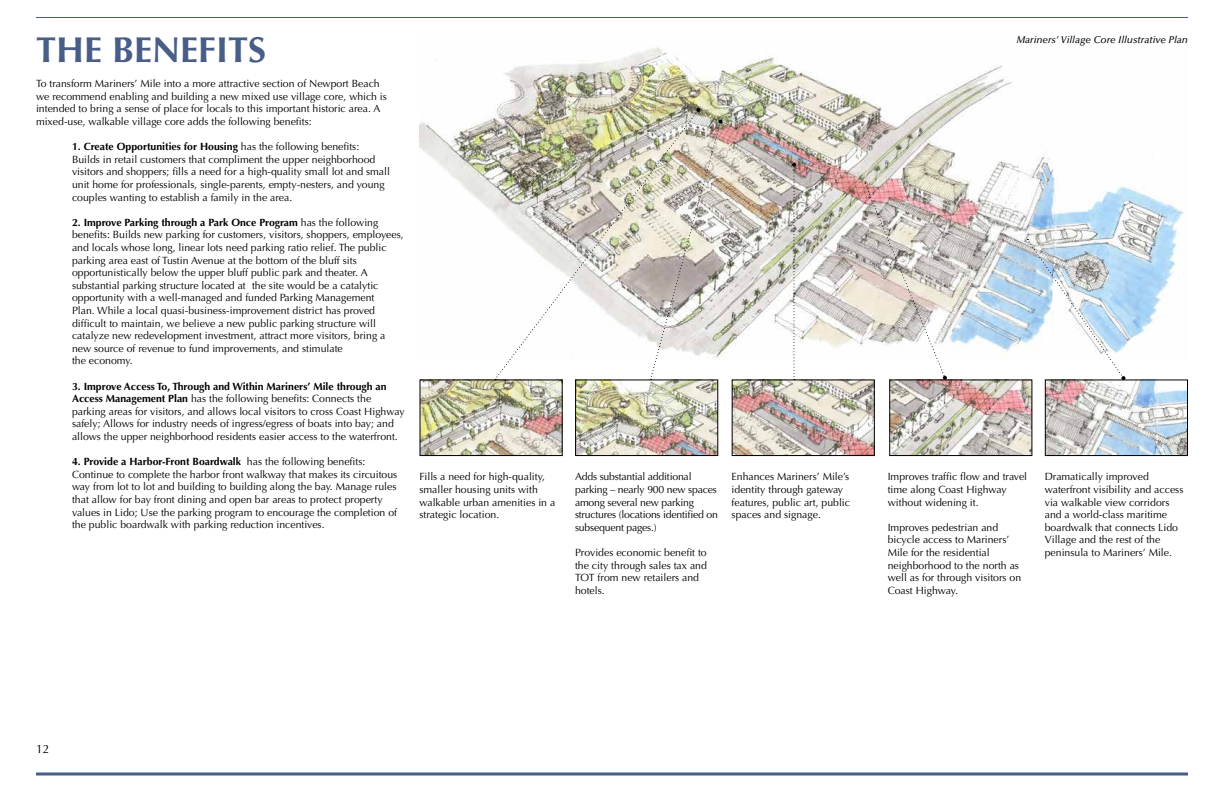
<style>
.page{position:relative;width:1224px;height:792px;background:#fff}
.page>*{position:absolute;margin:0;border:0;box-sizing:border-box;transform-origin:0 0}
.t1{font:700 36px "Optima LT Std";color:#485e88}
.t2{font:12px "Optima LT Std";color:#000}
.t3{font:10.5px/12.6px "Optima LT Std";color:#000}
.t4{font:10.5px/12.6px "Optima LT Std";letter-spacing:-.02em;color:#000}
.t5{font:italic 500 10px "Optima LT Std";color:#000}
.s1{font-weight:700}
</style>
<div class="page">
<hr style="left:36px;top:17px;width:1152px;height:1px;background:#485e88">
<svg style="left:36px;top:772px;width:1152px;height:4px;background:#7586a5"></svg>
<img style="left:419px;top:47px;width:764px;height:312px">
<img style="left:891px;top:381px;width:139px;height:73px">
<div style="left:889px;top:379px;width:143px;height:77px;border:1px solid #000"></div>
<img style="left:1047px;top:381px;width:139px;height:73px">
<div style="left:1045px;top:379px;width:143px;height:77px;border:1px solid #000"></div>
<img style="left:577px;top:381px;width:139px;height:73px">
<div style="left:575px;top:379px;width:143px;height:77px;border:1px solid #000"></div>
<img style="left:422px;top:381px;width:139px;height:73px">
<div style="left:420px;top:379px;width:143px;height:77px;border:1px solid #000"></div>
<img style="left:734px;top:381px;width:139px;height:73px">
<div style="left:732px;top:379px;width:143px;height:77px;border:1px solid #000"></div>
<svg style="left:792px;top:163px;width:4px;height:217px"></svg>
<svg style="left:496px;top:110px;width:203px;height:268px"></svg>
<svg style="left:696px;top:108px;width:4px;height:4px"></svg>
<svg style="left:650px;top:120px;width:73px;height:260px"></svg>
<svg style="left:865px;top:183px;width:82px;height:197px"></svg>
<svg style="left:1027px;top:239px;width:98px;height:141px"></svg>
<h1 class="t1" style="left:36px;top:29px;width:232px">THE BENEFITS</h1>
<p class="t3" style="left:36px;top:77px;width:352px">To transform Mariners’ Mile into a more attractive section of Newport Beach we recommend enabling and building a new mixed use village core, which is intended to bring a sense of place for locals to this important historic area. A mixed-use, walkable village core adds the following benefits:</p>
<p class="t3" style="left:72px;top:140px;width:320px"><span class="s1">1. Create Opportunities for Housing</span> has the following benefits:<br>Builds in retail customers that compliment the upper neighborhood visitors and shoppers; fills a need for a high-quality small lot and small unit home for professionals, single-parents, empty-nesters, and young couples wanting to establish a family in the area.</p>
<p class="t3" style="left:72px;top:216px;width:333px"><span class="s1">2. Improve Parking through a Park Once Program</span> has the following benefits: Builds new parking for customers, visitors, shoppers, employees, and locals whose long, linear lots need parking ratio relief. The public parking area east of Tustin Avenue at the bottom of the bluff sits opportunistically below the upper bluff public park and theater. A substantial parking structure located at the site would be a catalytic opportunity with a well-managed and funded Parking Management<br>Plan. While a local quasi-business-improvement district has proved difficult to maintain, we believe a new public parking structure will catalyze new redevelopment investment, attract more visitors, bring a new source of revenue to fund improvements, and stimulate<br>the economy.</p>
<p class="t3" style="left:72px;top:380px;width:334px"><span class="s1">3. Improve Access To, Through and Within Mariners’ Mile through an Access Management Plan</span> has the following benefits: Connects the parking areas for visitors, and allows local visitors to cross Coast Highway safely; Allows for industry needs of ingress/egress of boats into bay; and allows the upper neighborhood residents easier access to the waterfront.</p>
<p class="t3" style="left:72px;top:455px;width:327px"><span class="s1">4. Provide a Harbor-Front Boardwalk</span> has the following benefits:<br>Continue to complete the harbor front walkway that makes its circuitous way from lot to lot and building to building along the bay. Manage rules that allow for bay front dining and open bar areas to protect property values in Lido; Use the parking program to encourage the completion of the public boardwalk with parking reduction incentives.</p>
<p class="t5" style="left:1016px;top:34px;width:173px">Mariners’ Village Core Illustrative Plan</p>
<p class="t3" style="left:420px;top:471px;width:137px">Fills a need for high-quality, smaller housing units with walkable urban amenities in a strategic location.</p>
<p class="t3" style="left:1045px;top:471px;width:140px">Dramatically improved waterfront visibility and access via walkable view corridors and a world-class maritime boardwalk that connects Lido<br>Village and the rest of the peninsula to Mariners’ Mile.</p>
<p class="t3" style="left:888px;top:471px;width:141px">Improves traffic flow and travel time along Coast Highway without widening it.</p>
<p class="t3" style="left:888px;top:521px;width:135px">Improves pedestrian and bicycle access to Mariners’<br>Mile for the residential neighborhood to the north as well as for through visitors on<br>Coast Highway.</p>
<p class="t4" style="left:575px;top:471px;width:145px">Adds substantial additional parking – nearly 900 new spaces among several new parking structures (locations identified on subsequent pages.)</p>
<p class="t3" style="left:575px;top:546px;width:133px">Provides economic benefit to the city through sales tax and<br>TOT from new retailers and hotels.</p>
<p class="t3" style="left:732px;top:471px;width:120px">Enhances Mariners’ Mile’s identity through gateway features, public art, public spaces and signage.</p>
<p class="t2" style="left:36px;top:742px;width:15px">12</p>
</div>
